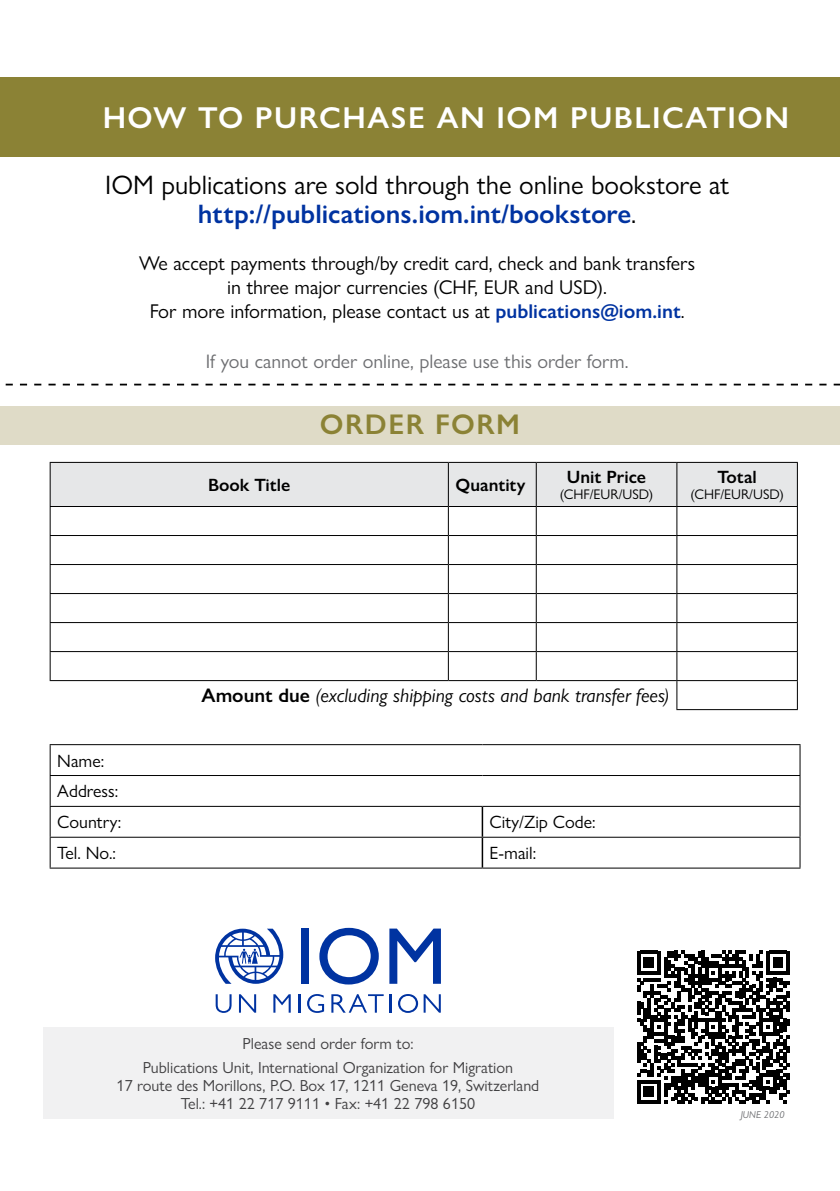
<style>
.page{position:relative;width:840px;height:1191px;background:#fff}
.page>*{position:absolute;margin:0;border:0;box-sizing:border-box;transform-origin:0 0}
.t1{font:600 30.4px "Gill Sans Nova";letter-spacing:.05em;color:#fff}
.t2{font:600 28.6px "Gill Sans Nova";letter-spacing:.05em;color:#8b8235}
.t3{font:26.8px/28.6px "Gill Sans Nova";color:#000;text-align:center}
.t4{font:20px/24px "Gill Sans Nova";color:#000;text-align:center}
.t5{font:italic 19.6px "Gill Sans Nova";color:#000}
.t6{font:19.6px "Gill Sans Nova";color:#6d6e71}
.t7{font:17.8px/30.8px "Gill Sans Nova";color:#000}
.t8{font:600 17.8px "Gill Sans Nova";color:#000}
.t9{font:16px/23.6px "Gill Sans Nova";color:#414042;text-align:center}
.t10{font:14px "Gill Sans Nova";color:#000}
.t11{font:italic 10px "Gill Sans Nova";color:#6d6e71}
.s1{font-weight:600;color:#0033a1}
.s2{font-weight:600;font-style:normal}
</style>
<div class="page">
<svg style="left:637px;top:950px;width:152px;height:153px"></svg>
<div style="left:0;top:407px;width:839px;height:38px;background:#dfdbc7"></div>
<div style="left:0;top:77px;width:839px;height:80px;background:#8b8235"></div>
<svg style="left:6px;top:384px;width:833px;height:1px"></svg>
<div style="left:42px;top:1027px;width:571px;height:91px;background:#f1f1f2"></div>
<div style="left:300px;top:928px;width:8px;height:55px;background:#0033a1"></div>
<svg style="left:319px;top:928px;width:59px;height:56px"></svg>
<svg style="left:389px;top:928px;width:51px;height:55px"></svg>
<svg style="left:215px;top:994px;width:16px;height:19px"></svg>
<svg style="left:239px;top:994px;width:17px;height:18px"></svg>
<svg style="left:273px;top:994px;width:17px;height:18px"></svg>
<hr style="left:298px;top:994px;width:3px;height:18px;background:#0033a1">
<svg style="left:307px;top:994px;width:17px;height:19px"></svg>
<svg style="left:331px;top:994px;width:52px;height:18px"></svg>
<hr style="left:389px;top:994px;width:3px;height:18px;background:#0033a1">
<svg style="left:398px;top:994px;width:42px;height:19px"></svg>
<svg style="left:215px;top:928px;width:68px;height:55px"></svg>
<hr style="left:481px;top:807px;width:2px;height:29px;background:#000">
<hr style="left:481px;top:837px;width:2px;height:30px;background:#000">
<hr style="left:50px;top:744px;width:432px;height:1px;background:#000">
<hr style="left:50px;top:745px;width:1px;height:30px;background:#000">
<hr style="left:482px;top:744px;width:318px;height:1px;background:#000">
<hr style="left:799px;top:745px;width:1px;height:30px;background:#000">
<hr style="left:50px;top:775px;width:432px;height:1px;background:#000">
<hr style="left:50px;top:776px;width:1px;height:30px;background:#000">
<hr style="left:482px;top:775px;width:318px;height:1px;background:#000">
<hr style="left:799px;top:776px;width:1px;height:30px;background:#000">
<hr style="left:50px;top:806px;width:432px;height:1px;background:#000">
<svg style="left:50px;top:807px;width:1px;height:29px"></svg>
<hr style="left:482px;top:806px;width:318px;height:1px;background:#000">
<svg style="left:799px;top:807px;width:1px;height:29px"></svg>
<hr style="left:50px;top:836px;width:432px;height:1px;background:#000">
<hr style="left:50px;top:837px;width:1px;height:30px;background:#000">
<hr style="left:482px;top:836px;width:318px;height:1px;background:#000">
<hr style="left:799px;top:837px;width:1px;height:30px;background:#000">
<hr style="left:50px;top:867px;width:432px;height:1px;background:#000">
<hr style="left:482px;top:867px;width:318px;height:1px;background:#000">
<hr style="left:676px;top:709px;width:121px;height:1px;background:#000">
<svg style="left:50px;top:462px;width:747px;height:247px"></svg>
<hr style="left:50px;top:680px;width:398px;height:1px;background:#000">
<hr style="left:448px;top:680px;width:88px;height:1px;background:#000">
<hr style="left:536px;top:680px;width:140px;height:1px;background:#000">
<hr style="left:676px;top:680px;width:121px;height:1px;background:#000">
<h1 class="t1" style="left:103px;top:99px;width:687px">HOW TO PURCHASE AN IOM PUBLICATION</h1>
<h3 class="t3" style="left:105px;top:170px;width:625px">IOM publications are sold through the online bookstore at <span class="s1">http://publications.iom.int/bookstore</span>.</h3>
<p class="t4" style="left:139px;top:251px;width:557px">We accept payments through/by credit card, check and bank transfers in three major currencies (CHF, EUR and USD).<br>For more information, please contact us at <span class="s1">publications@iom.int</span>.</p>
<p class="t6" style="left:206px;top:349px;width:424px">If you cannot order online, please use this order form.</p>
<h2 class="t2" style="left:320px;top:407px;width:201px">ORDER FORM</h2>
<p class="t8" style="left:208px;top:474px;width:84px">Book Title</p>
<p class="t8" style="left:455px;top:474px;width:71px">Quantity</p>
<p class="t8" style="left:566px;top:465px;width:81px">Unit Price</p>
<p class="t10" style="left:559px;top:486px;width:95px">(CHF/EUR/USD)</p>
<p class="t8" style="left:717px;top:465px;width:41px">Total</p>
<p class="t10" style="left:690px;top:486px;width:95px">(CHF/EUR/USD)</p>
<p class="t7" style="left:57px;top:745px;width:65px">Name:<br>Address:<br>Country:</p>
<p class="t5" style="left:201px;top:683px;width:469px"><span class="s2">Amount due</span> (excluding shipping costs and bank transfer fees)</p>
<p class="t7" style="left:489px;top:806px;width:108px">City/Zip Code:</p>
<p class="t7" style="left:57px;top:837px;width:60px">Tel. No.:</p>
<p class="t7" style="left:489px;top:837px;width:48px">E-mail:</p>
<p class="t9" style="left:143px;top:1032px;width:371px">Please send order form to:<br>Publications Unit, International Organization for Migration</p>
<p class="t9" style="left:117px;top:1076px;width:424px;line-height:17.8px">17 route des Morillons, P.O. Box 17, 1211 Geneva 19, Switzerland<br>Tel.: +41 22 717 9111 • Fax: +41 22 798 6150</p>
<p class="t11" style="left:740px;top:1109px;width:45px">JUNE 2020</p>
</div>
